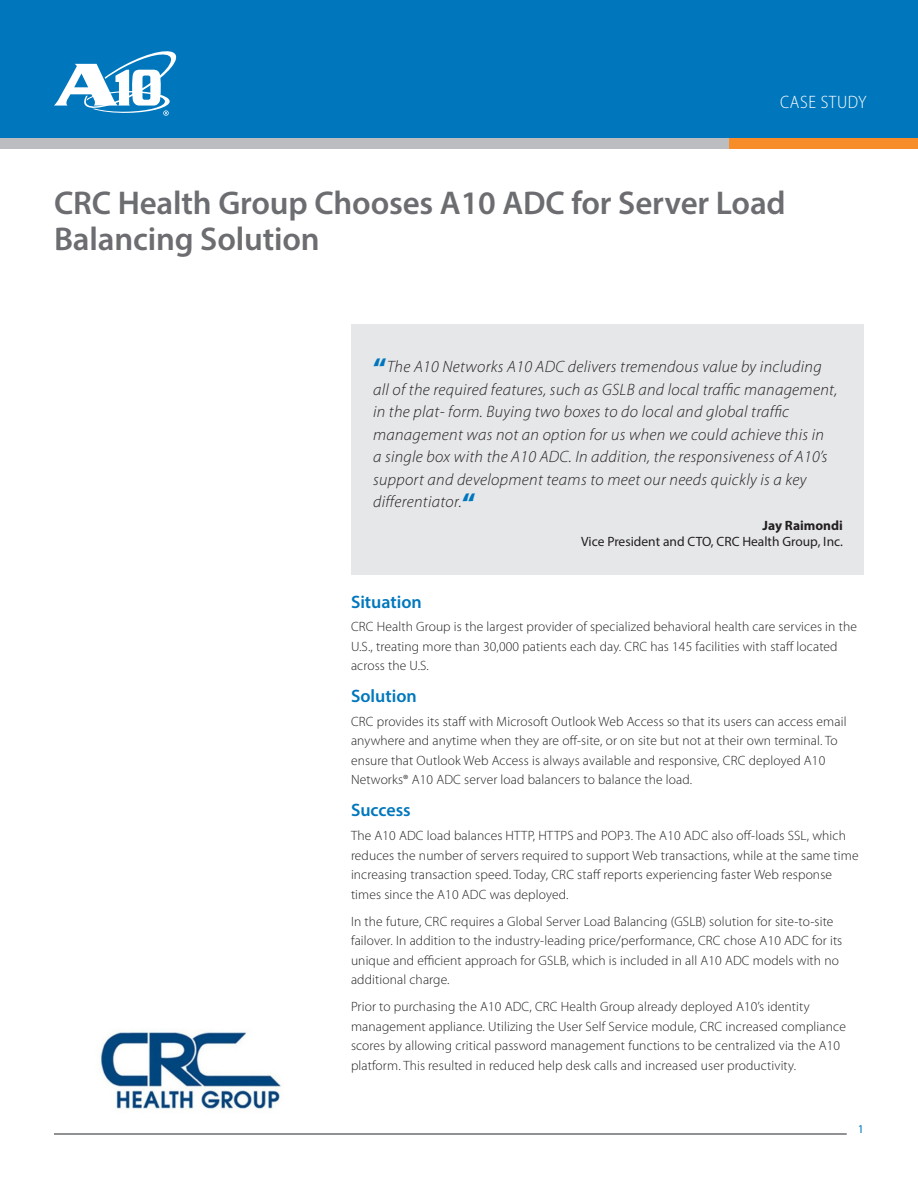
<style>
.page{position:relative;width:918px;height:1188px;background:#fff}
.page>*{position:absolute;margin:0;border:0;box-sizing:border-box;transform-origin:0 0}
.Case_Study_Title{font:600 33px/36px "Myriad Pro";letter-spacing:-.005em;color:#6c6d70}
.L1_Head{font:600 18px "Myriad Pro";color:#0077bd}
.t1{font:300 semi-condensed 18px "Myriad Pro";letter-spacing:.03em;color:#fff}
.Pull_Quote{font:italic 300 16.5px/22.5px "Myriad Pro";letter-spacing:.02em;color:#231f20}
.body_text{font:300 13.5px/19.5px "Myriad Pro";letter-spacing:.01em;color:#231f20}
.Quote_title{font:13.5px "Myriad Pro";color:#231f20}
.Quote_Name{font:700 13.5px "Myriad Pro";color:#231f20}
.t2{font:12px "Myriad Pro";color:#0077bd}
.s1{font-weight:900;font-style:normal;font-size:27px;color:#0077bd}
</style>
<div class="page">
<div style="left:0;top:0;width:918px;height:148px;background:#0077bd"></div>
<svg style="left:54px;top:51px;width:123px;height:65px"></svg>
<hr style="left:54px;top:1133px;width:793px;height:2px;background:#6c6d70">
<div style="left:0;top:138px;width:918px;height:10px;background:#bcbdc0"></div>
<div style="left:729px;top:138px;width:189px;height:10px;background:#f68d29"></div>
<div style="left:351px;top:324px;width:513px;height:251px;background:#e6e7e9"></div>
<img style="left:100px;top:1032px;width:181px;height:78px">
<h2 class="t1" style="left:780px;top:92px;width:88px">CASE STUDY</h2>
<p class="Case_Study_Title" style="left:54px;top:184px;width:733px">CRC Health Group Chooses A10 ADC for Server Load<br>Balancing Solution</p>
<p class="Pull_Quote" style="left:373px;top:356px;width:466px"><span class="s1">“</span>The A10 Networks A10 ADC delivers tremendous value by including all of the required features, such as GSLB and local traffic management, in the plat- form. Buying two boxes to do local and global traffic management was not an option for us when we could achieve this in<br>a single box with the A10 ADC. In addition, the responsiveness of A10’s support and development teams to meet our needs quickly is a key</p>
<p class="Pull_Quote" style="left:373px;top:491px;width:104px">differentiator.<span class="s1">“</span></p>
<p class="Quote_Name" style="left:763px;top:517px;width:82px">Jay Raimondi</p>
<p class="Quote_title" style="left:581px;top:534px;width:263px">Vice President and CTO, CRC Health Group, Inc.</p>
<p class="L1_Head" style="left:351px;top:590px;width:72px">Situation</p>
<p class="body_text" style="left:351px;top:617px;width:507px">CRC Health Group is the largest provider of specialized behavioral health care services in the<br>U.S., treating more than 30,000 patients each day. CRC has 145 facilities with staff located across the U.S.</p>
<p class="L1_Head" style="left:351px;top:685px;width:67px">Solution</p>
<p class="body_text" style="left:351px;top:712px;width:497px">CRC provides its staff with Microsoft Outlook Web Access so that its users can access email anywhere and anytime when they are off-site, or on site but not at their own terminal. To ensure that Outlook Web Access is always available and responsive, CRC deployed A10<br>Networks® A10 ADC server load balancers to balance the load.</p>
<p class="L1_Head" style="left:351px;top:799px;width:61px">Success</p>
<p class="body_text" style="left:351px;top:826px;width:509px">The A10 ADC load balances HTTP, HTTPS and POP3. The A10 ADC also off-loads SSL, which reduces the number of servers required to support Web transactions, while at the same time increasing transaction speed. Today, CRC staff reports experiencing faster Web response times since the A10 ADC was deployed.</p>
<p class="body_text" style="left:351px;top:912px;width:493px">In the future, CRC requires a Global Server Load Balancing (GSLB) solution for site-to-site failover. In addition to the industry-leading price/performance, CRC chose A10 ADC for its unique and efficient approach for GSLB, which is included in all A10 ADC models with no additional charge.</p>
<p class="body_text" style="left:351px;top:997px;width:496px">Prior to purchasing the A10 ADC, CRC Health Group already deployed A10’s identity management appliance. Utilizing the User Self Service module, CRC increased compliance scores by allowing critical password management functions to be centralized via the A10 platform. This resulted in reduced help desk calls and increased user productivity.</p>
<p class="t2" style="left:858px;top:1122px;width:8px">1</p>
</div>
